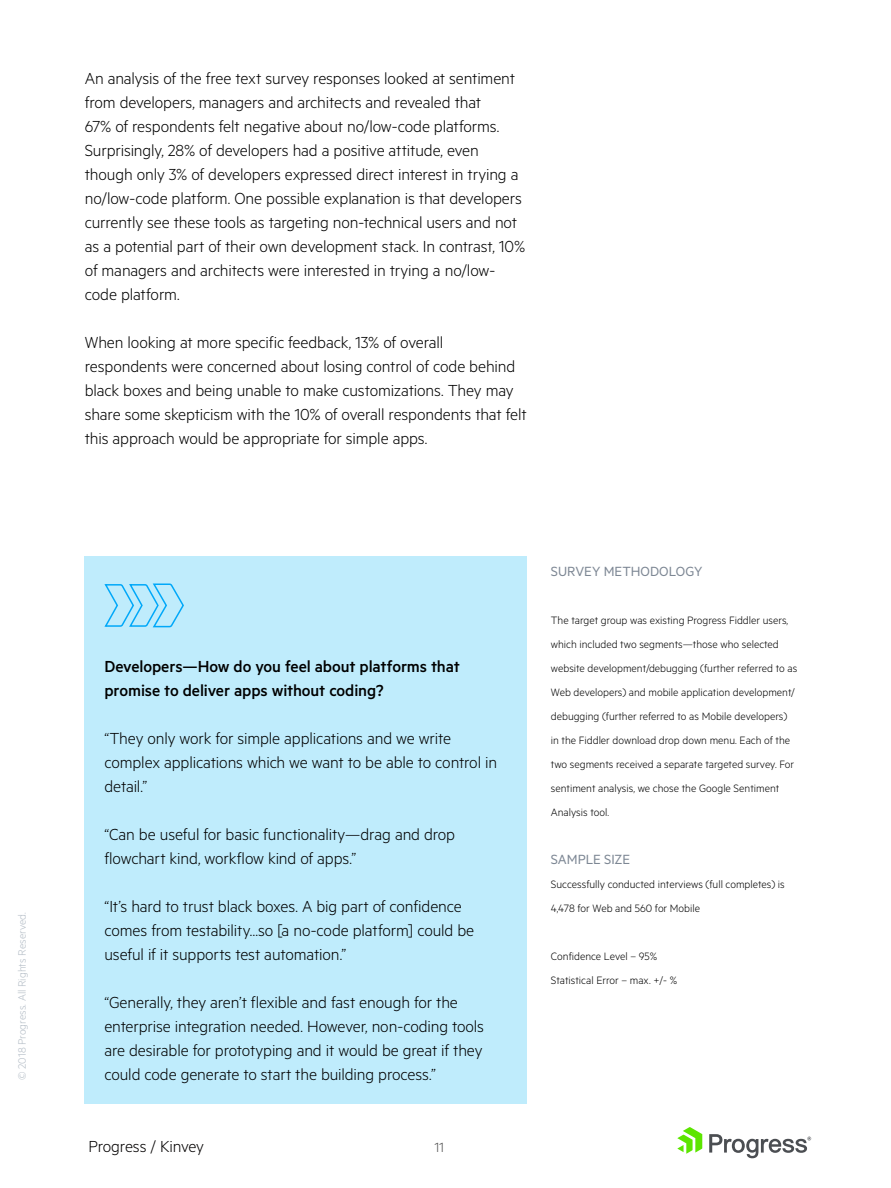
<style>
.page{position:relative;width:891px;height:1188px;background:#fff}
.page>*{position:absolute;margin:0;border:0;box-sizing:border-box;transform-origin:0 0}
.t1{font:300 18px/24px "Metric";letter-spacing:-.01em;color:#000}
.t2{font:500 18px/24px "Metric";letter-spacing:-.005em;color:#000}
.t3{font:300 18px "Metric";letter-spacing:-.01em;color:#030000}
.t4{font:15px "Metric";color:#7d8794}
.t5{font:300 15px "Metric";color:#4d4d4d}
.t6{font:300 12px/24px "Metric";color:#000}
.t7{font:300 12px "Metric";color:#b4bdc6}
</style>
<div class="page">
<svg style="left:677px;top:1127px;width:25px;height:27px"></svg>
<svg style="left:709px;top:1134px;width:102px;height:24px"></svg>
<div style="left:84px;top:556px;width:443px;height:548px;background:#bfecfc"></div>
<svg style="left:104px;top:583px;width:80px;height:45px"></svg>
<p class="t7" style="left:15px;top:1080px;width:169px;rotate:-90deg">© 2018 Progress. All Rights Reserved.</p>
<p class="t1" style="left:85px;top:66px;width:442px">An analysis of the free text survey responses looked at sentiment from developers, managers and architects and revealed that<br>67% of respondents felt negative about no/low-code platforms.<br>Surprisingly, 28% of developers had a positive attitude, even though only 3% of developers expressed direct interest in trying a no/low-code platform. One possible explanation is that developers currently see these tools as targeting non-technical users and not as a potential part of their own development stack. In contrast, 10% of managers and architects were interested in trying a no/low&shy;code platform.</p>
<p class="t1" style="left:85px;top:330px;width:443px">When looking at more specific feedback, 13% of overall respondents were concerned about losing control of code behind black boxes and being unable to make customizations. They may share some skepticism with the 10% of overall respondents that felt this approach would be appropriate for simple apps.</p>
<p class="t2" style="left:104px;top:654px;width:357px">Developers—How do you feel about platforms that promise to deliver apps without coding?</p>
<p class="t1" style="left:104px;top:726px;width:394px">“They only work for simple applications and we write complex applications which we want to be able to control in detail.”</p>
<p class="t1" style="left:104px;top:822px;width:352px">“Can be useful for basic functionality—drag and drop flowchart kind, workflow kind of apps.”</p>
<p class="t1" style="left:104px;top:894px;width:371px">“It’s hard to trust black boxes. A big part of confidence comes from testability…so [a no-code platform] could be useful if it supports test automation.”</p>
<p class="t1" style="left:104px;top:990px;width:381px">“Generally, they aren’t flexible and fast enough for the enterprise integration needed. However, non-coding tools are desirable for prototyping and it would be great if they could code generate to start the building process.”</p>
<p class="t3" style="left:88px;top:1136px;width:117px">Progress / Kinvey</p>
<p class="t5" style="left:435px;top:1139px;width:11px">11</p>
<p class="t4" style="left:551px;top:563px;width:153px">SURVEY METHODOLOGY</p>
<p class="t6" style="left:551px;top:608px;width:248px">The target group was existing Progress Fiddler users, which included two segments—those who selected website development/debugging (further referred to as Web developers) and mobile application development/ debugging (further referred to as Mobile developers) in the Fiddler download drop down menu. Each of the two segments received a separate targeted survey. For sentiment analysis, we chose the Google Sentiment Analysis tool.</p>
<p class="t4" style="left:551px;top:851px;width:81px">SAMPLE SIZE</p>
<p class="t6" style="left:551px;top:872px;width:235px">Successfully conducted interviews (full completes) is<br>4,478 for Web and 560 for Mobile</p>
<p class="t6" style="left:551px;top:944px;width:128px">Confidence Level – 95%<br>Statistical Error – max. +/- %</p>
</div>
